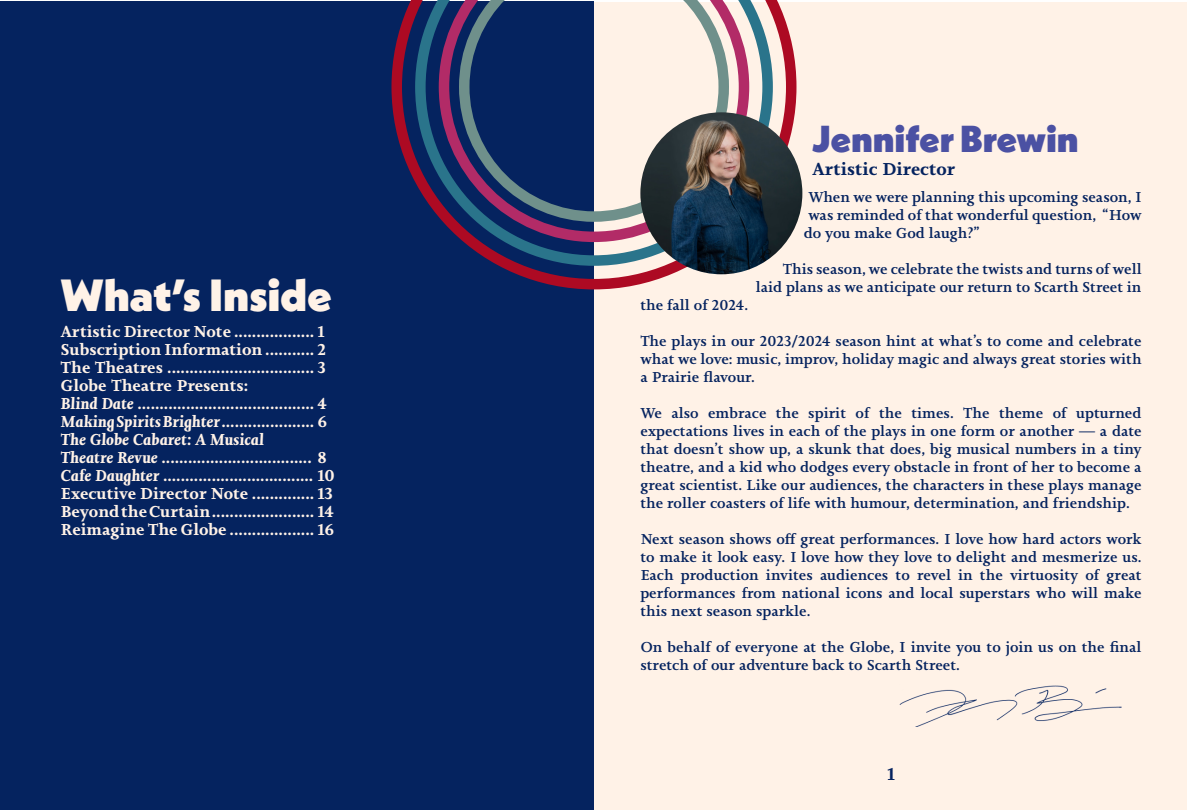
<style>
.page{position:relative;width:1188px;height:810px;background:#fff}
.page>*{position:absolute;margin:0;border:0;box-sizing:border-box;transform-origin:0 0}
.t1{font:900 45px "Neue Kabel";color:#fff2e7}
.t2{font:900 37.5px "Neue Kabel";color:#4b51a3}
.t3{font:700 18px "Joanna Nova";color:#05235f}
.t4{font:700 16.5px "Joanna Nova";color:#fff2e7}
.t5{font:italic 700 16.5px "Joanna Nova";color:#fff2e7}
.t6{font:500 15px/18px "Joanna Nova";color:#05235f;text-align:justify}
.s1{font-style:normal}
</style>
<div class="page">
<div style="left:1px;top:1px;width:593px;height:808px;background:#05235f"></div>
<div style="left:594px;top:2px;width:592px;height:808px;background:#fff2e7"></div>
<svg style="left:392px;top:0;width:404px;height:289px"></svg>
<svg style="left:415px;top:0;width:358px;height:266px"></svg>
<svg style="left:439px;top:0;width:310px;height:242px"></svg>
<svg style="left:459px;top:0;width:270px;height:222px"></svg>
<img style="left:640px;top:112px;width:162px;height:162px;border-radius:81px">
<img style="left:899px;top:685px;width:223px;height:42px">
<p class="t1" style="left:60px;top:267px;width:273px">What’s Inside</p>
<p class="t4" style="left:60px;top:320px;width:266px">Artistic Director Note .................. 1</p>
<p class="t4" style="left:60px;top:338px;width:267px">Subscription Information ........... 2</p>
<p class="t4" style="left:60px;top:356px;width:267px">The Theatres ................................. 3</p>
<p class="t4" style="left:60px;top:374px;width:189px">Globe Theatre Presents:</p>
<p class="t5" style="left:60px;top:392px;width:268px">Blind Date ........................................ <span class="s1">4</span></p>
<p class="t5" style="left:60px;top:410px;width:268px">Making Spirits Brighter ..................... <span class="s1">6</span></p>
<p class="t5" style="left:60px;top:428px;width:205px">The Globe Cabaret: A Musical</p>
<p class="t5" style="left:60px;top:446px;width:268px">Theatre Revue .................................. <span class="s1">8</span></p>
<p class="t5" style="left:60px;top:464px;width:276px">Cafe Daughter .................................. <span class="s1">10</span></p>
<p class="t4" style="left:60px;top:482px;width:274px">Executive Director Note .............. 13</p>
<p class="t4" style="left:60px;top:500px;width:275px">Beyond the Curtain ....................... 14</p>
<p class="t4" style="left:60px;top:518px;width:275px">Reimagine The Globe ................... 16</p>
<p class="t2" style="left:812px;top:115px;width:268px">Jennifer Brewin</p>
<p class="t3" style="left:812px;top:157px;width:145px">Artistic Director</p>
<p class="t6" style="left:808px;top:188px;width:335px">When we were planning this upcoming season, I</p>
<p class="t6" style="left:808px;top:206px;width:335px">was reminded of that wonderful question, “How</p>
<p class="t6" style="left:804px;top:224px;width:177px">do you make God laugh?”</p>
<p class="t6" style="left:756px;top:260px;width:387px;text-align:right">This season, we celebrate the twists and turns of well laid plans as we anticipate our return to Scarth Street in</p>
<p class="t6" style="left:640px;top:296px;width:109px">the fall of 2024.</p>
<p class="t6" style="left:640px;top:332px;width:503px">The plays in our 2023/2024 season hint at what’s to come and celebrate what we love: music, improv, holiday magic and always great stories with a Prairie flavour.</p>
<p class="t6" style="left:640px;top:404px;width:503px">We also embrace the spirit of the times. The theme of upturned expectations lives in each of the plays in one form or another — a date that doesn’t show up, a skunk that does, big musical numbers in a tiny theatre, and a kid who dodges every obstacle in front of her to become a great scientist. Like our audiences, the characters in these plays manage the roller coasters of life with humour, determination, and friendship.</p>
<p class="t6" style="left:640px;top:530px;width:503px">Next season shows off great performances. I love how hard actors work to make it look easy. I love how they love to delight and mesmerize us.<br>Each production invites audiences to revel in the virtuosity of great performances from national icons and local superstars who will make this next season sparkle.</p>
<p class="t6" style="left:640px;top:638px;width:503px">On behalf of everyone at the Globe, I invite you to join us on the final stretch of our adventure back to Scarth Street.</p>
<p class="t3" style="left:887px;top:762px;width:9px">1</p>
</div>
